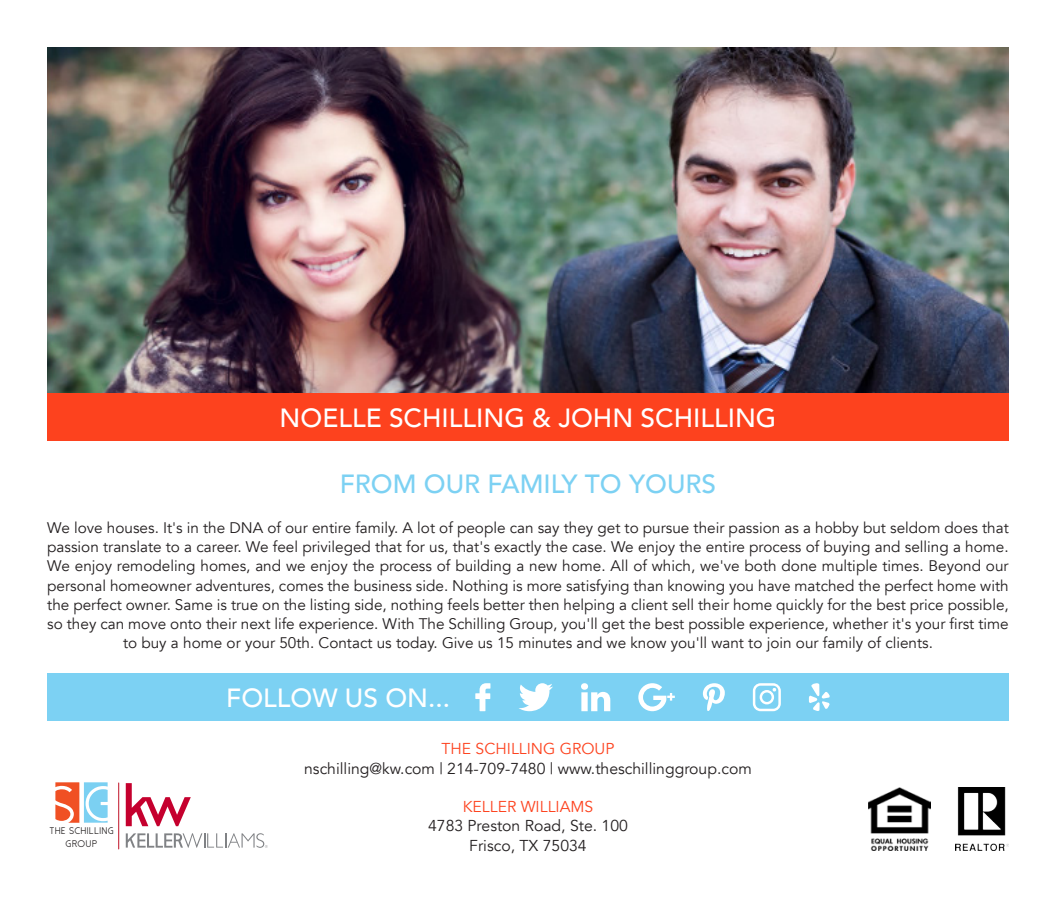
<style>
.page{position:relative;width:1056px;height:898px;background:#fff}
.page>*{position:absolute;margin:0;border:0;box-sizing:border-box;transform-origin:0 0}
.t1{font:500 26.25px "Avenir";color:#fff}
.t2{font:500 26.25px "Avenir";color:#7cd1f3}
.t3{font:15.75px "Avenir";color:#231f20}
.t4{font:15.75px "Avenir";color:#fd421e}
.t5{font:15.4px/19.2px "Avenir";color:#231f20;text-align:center}
.t6{font:9.62px/13.7px "Dolce Vita";letter-spacing:.1em;color:#231f20;text-align:center}
</style>
<div class="page">
<img style="left:47px;top:48px;width:961px;height:346px">
<div style="left:47px;top:394px;width:961px;height:47px;background:#fd421e"></div>
<div style="left:47px;top:673px;width:961px;height:48px;background:#7cd1f3"></div>
<svg style="left:808px;top:683px;width:21px;height:27px"></svg>
<svg style="left:752px;top:683px;width:28px;height:28px"></svg>
<svg style="left:702px;top:683px;width:22px;height:27px"></svg>
<svg style="left:638px;top:683px;width:36px;height:28px"></svg>
<svg style="left:581px;top:683px;width:29px;height:28px"></svg>
<svg style="left:519px;top:683px;width:34px;height:28px"></svg>
<svg style="left:475px;top:683px;width:15px;height:28px"></svg>
<img style="left:955px;top:788px;width:53px;height:62px">
<img style="left:868px;top:788px;width:62px;height:62px">
<hr style="left:118px;top:783px;width:1px;height:66px;background:#c41f34">
<svg style="left:126px;top:833px;width:142px;height:15px"></svg>
<svg style="left:126px;top:783px;width:65px;height:43px"></svg>
<svg style="left:55px;top:782px;width:53px;height:40px"></svg>
<p class="t1" style="left:279px;top:395px;width:498px">NOELLE SCHILLING &amp; JOHN SCHILLING</p>
<p class="t2" style="left:340px;top:461px;width:378px">FROM OUR FAMILY TO YOURS</p>
<p class="t5" style="left:47px;top:518px;width:962px">We love houses. It's in the DNA of our entire family. A lot of people can say they get to pursue their passion as a hobby but seldom does that passion translate to a career. We feel privileged that for us, that's exactly the case. We enjoy the entire process of buying and selling a home.<br>We enjoy remodeling homes, and we enjoy the process of building a new home. All of which, we've both done multiple times. Beyond our personal homeowner adventures, comes the business side. Nothing is more satisfying than knowing you have matched the perfect home with the perfect owner. Same is true on the listing side, nothing feels better then helping a client sell their home quickly for the best price possible, so they can move onto their next life experience. With The Schilling Group, you'll get the best possible experience, whether it's your first time to buy a home or your 50th. Contact us today. Give us 15 minutes and we know you'll want to join our family of clients.</p>
<p class="t6" style="left:50px;top:824px;width:65px">THE SCHILLING<br>GROUP</p>
<p class="t1" style="left:226px;top:675px;width:225px">FOLLOW US ON...</p>
<p class="t4" style="left:441px;top:739px;width:174px">THE SCHILLING GROUP</p>
<p class="t3" style="left:304px;top:759px;width:449px">nschilling@kw.com | 214-709-7480 | www.theschillinggroup.com</p>
<p class="t4" style="left:462px;top:797px;width:132px">KELLER WILLIAMS</p>
<p class="t3" style="left:428px;top:816px;width:201px">4783 Preston Road, Ste. 100</p>
<p class="t3" style="left:469px;top:836px;width:119px">Frisco, TX 75034</p>
</div>
